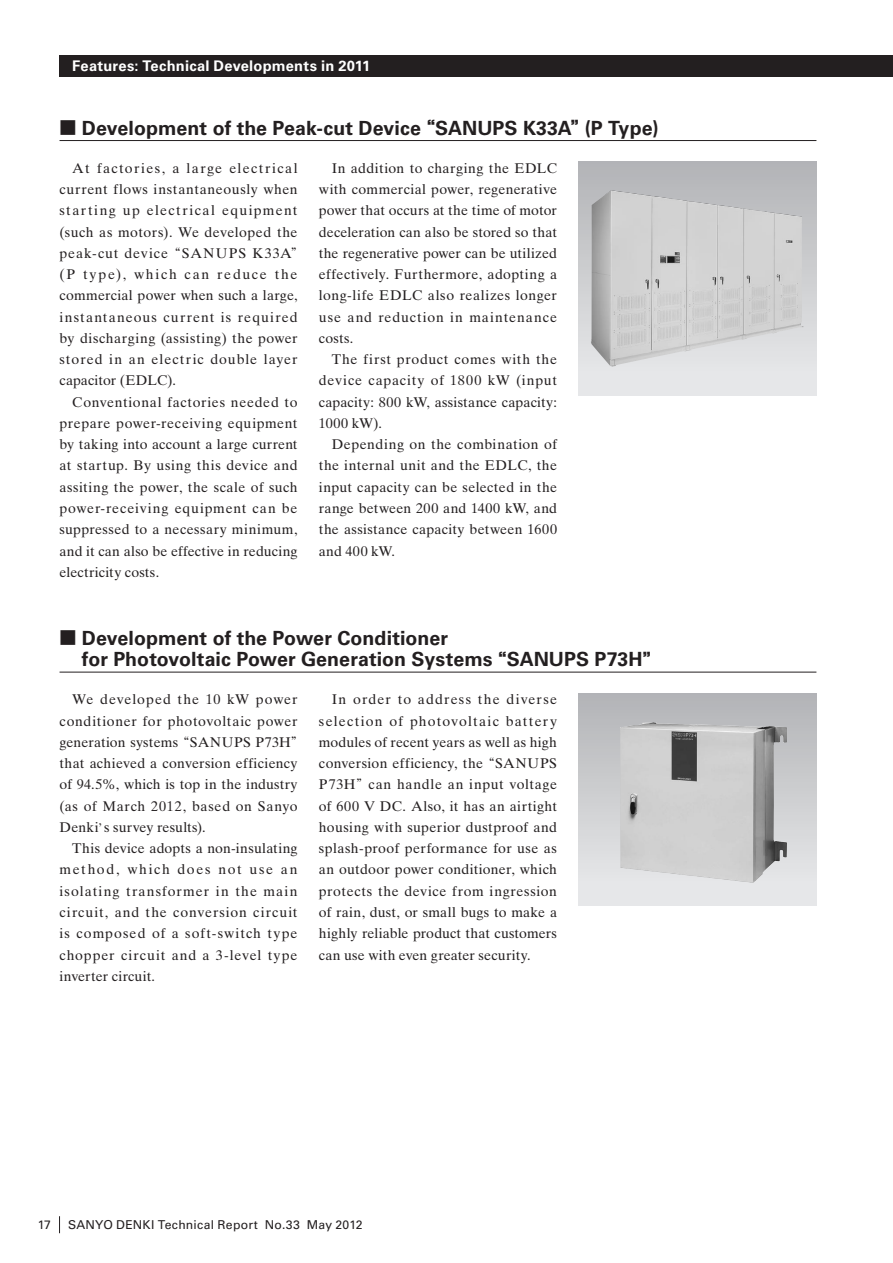
<style>
.page{position:relative;width:893px;height:1263px;background:#fff}
.page>*{position:absolute;margin:0;border:0;box-sizing:border-box;transform-origin:0 0}
.t1{font:700 19.5px/21.3px "Univers";color:#231f20}
.t2{font:700 14.7px "Univers";letter-spacing:.015em;color:#fff}
.t3{font:14.1px/21.3px "Times Ten";letter-spacing:.035em;color:#231f20;text-align:justify}
.t4{font:14.1px/21.3px "Times Ten";letter-spacing:.065em;color:#231f20}
.t5{font:12.15px "Univers";letter-spacing:.015em;color:#231f20}
.s1{font-family:"Shin Go Pro";font-size:16.95px}
.s2{font-family:"Futo Min A101 Pro";font-weight:700;font-size:12.75px}
.s3{font-size:12.75px}
</style>
<div class="page">
<svg style="left:59px;top:1216px;width:1px;height:17px"></svg>
<div style="left:60px;top:55px;width:833px;height:22px;background:#231f20"></div>
<hr style="left:60px;top:672px;width:756px;height:1px;background:#231f20">
<div style="left:578px;top:693px;width:238px;height:213px;background:linear-gradient(to bottom,#b3b4b7,#ebeced)"></div>
<img style="left:620px;top:722px;width:167px;height:161px">
<div style="left:578px;top:162px;width:238px;height:233px;background:linear-gradient(to bottom,#b3b4b7,#eaebed)"></div>
<img style="left:591px;top:190px;width:213px;height:177px">
<hr style="left:60px;top:140px;width:756px;height:1px;background:#231f20">
<p class="t2" style="left:72px;top:58px;width:299px">Features: Technical Developments in 2011</p>
<h1 class="t1" style="left:60px;top:118px;width:601px"><span class="s1">■</span> Development of the Peak-cut Device<span class="s1">“</span>SANUPS K33A<span class="s1">”</span>(P Type)</h1>
<p class="t4" style="left:60px;top:157px;width:246px;text-indent:13px">At factories, a large electrical current flows instantaneously when starting up electrical equipment (such as motors). We developed the peak-cut device<span class="s2">“</span>SANUPS K33A<span class="s2">” </span>(P type), which can reduce the commercial power when such a large, instantaneous current is required by discharging (assisting) the power stored in an electric double layer capacitor (EDLC).</p>
<p class="t3" style="left:60px;top:391px;width:240px;text-indent:13px">Conventional factories needed to prepare power-receiving equipment by taking into account a large current at startup. By using this device and assiting the power, the scale of such power-receiving equipment can be suppressed to a necessary minimum, and it can also be effective in reducing electricity costs.</p>
<p class="t3" style="left:319px;top:157px;width:240px;text-indent:13px">In addition to charging the EDLC with commercial power, regenerative power that occurs at the time of motor deceleration can also be stored so that the regenerative power can be utilized effectively. Furthermore, adopting a long-life EDLC also realizes longer use and reduction in maintenance costs.</p>
<p class="t3" style="left:319px;top:349px;width:240px;text-indent:13px">The first product comes with the device capacity of 1800 kW (input capacity: 800 kW, assistance capacity:<br>1000 kW).</p>
<p class="t3" style="left:319px;top:434px;width:240px;text-indent:13px">Depending on the combination of the internal unit and the EDLC, the input capacity can be selected in the range between 200 and 1400 kW, and the assistance capacity between 1600 and 400 kW.</p>
<h1 class="t1" style="left:82px;top:628px;width:580px;text-indent:-22px"><span class="s1">■</span> Development of the Power Conditioner<br>for Photovoltaic Power Generation Systems<span class="s1">“</span>SANUPS P73H<span class="s1">”</span></h1>
<p class="t3" style="left:60px;top:689px;width:246px;text-align:left;text-indent:13px">We developed the 10 kW power conditioner for photovoltaic power generation systems<span class="s2">“</span>SANUPS P73H<span class="s2">” </span>that achieved a conversion efficiency of 94.5%, which is top in the industry (as of March 2012, based on Sanyo Denki<span class="s3">’</span> s survey results).</p>
<p class="t3" style="left:60px;top:838px;width:240px;text-indent:13px">This device adopts a non-insulating method, which does not use an isolating transformer in the main circuit, and the conversion circuit is composed of a soft-switch type chopper circuit and a 3-level type inverter circuit.</p>
<p class="t3" style="left:319px;top:689px;width:240px;text-indent:13px">In order to address the diverse selection of photovoltaic battery modules of recent years as well as high conversion efficiency, the<span class="s2">“</span>SANUPS P73H<span class="s2">”</span>can handle an input voltage of 600 V DC. Also, it has an airtight housing with superior dustproof and splash-proof performance for use as an outdoor power conditioner, which protects the device from ingression of rain, dust, or small bugs to make a highly reliable product that customers can use with even greater security.</p>
<p class="t5" style="left:38px;top:1217px;width:15px">17</p>
<p class="t5" style="left:68px;top:1217px;width:296px">SANYO DENKI Technical Report No.33 May 2012</p>
</div>
